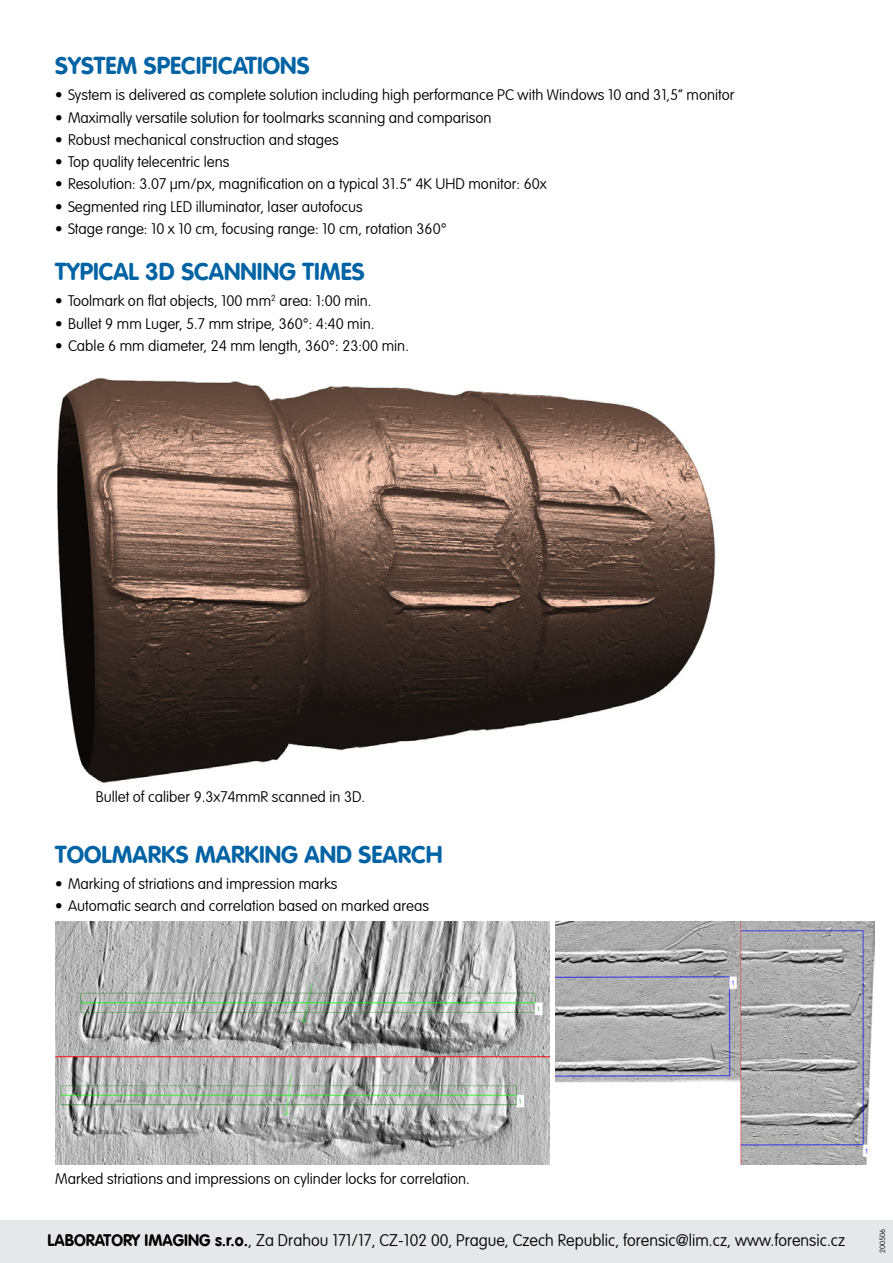
<style>
.page{position:relative;width:893px;height:1263px;background:#fff}
.page>*{position:absolute;margin:0;border:0;box-sizing:border-box;transform-origin:0 0}
.t1{font:700 24px "VAG Rounded LT Com";color:#0063a4}
.Paticka{font:100 16.5px "VAG Rounded LT Com";color:#000}
.t2{font:100 15px "VAG Rounded LT Com";color:#000}
.t3{font:100 7.5px "VAG Rounded LT Com";color:#000}
.s1{font-weight:700}
</style>
<div class="page">
<div style="left:0;top:1220px;width:893px;height:43px;background:#e6e7e8"></div>
<img style="left:55px;top:921px;width:494px;height:244px">
<img style="left:555px;top:921px;width:319px;height:244px">
<img style="left:57px;top:378px;width:659px;height:405px">
<p class="t1" style="left:55px;top:50px;width:256px">SYSTEM SPECIFICATIONS</p>
<p class="t2" style="left:55px;top:86px;width:681px">• System is delivered as complete solution including high performance PC with Windows 10 and 31,5’’ monitor</p>
<p class="t2" style="left:55px;top:109px;width:438px">• Maximally versatile solution for toolmarks scanning and comparison</p>
<p class="t2" style="left:55px;top:131px;width:285px">• Robust mechanical construction and stages</p>
<p class="t2" style="left:55px;top:153px;width:176px">• Top quality telecentric lens</p>
<p class="t2" style="left:55px;top:175px;width:493px">• Resolution: 3.07 µm/px, magnification on a typical 31.5” 4K UHD monitor: 60x</p>
<p class="t2" style="left:55px;top:198px;width:309px">• Segmented ring LED illuminator, laser autofocus</p>
<p class="t2" style="left:55px;top:220px;width:393px">• Stage range: 10 x 10 cm, focusing range: 10 cm, rotation 360°</p>
<p class="t1" style="left:55px;top:256px;width:311px">TYPICAL 3D SCANNING TIMES</p>
<p class="t2" style="left:55px;top:292px;width:318px">• Toolmark on flat objects, 100 mm<sup>2</sup> area: 1:00 min.</p>
<p class="t2" style="left:55px;top:315px;width:321px">• Bullet 9 mm Luger, 5.7 mm stripe, 360°: 4:40 min.</p>
<p class="t2" style="left:55px;top:337px;width:355px">• Cable 6 mm diameter, 24 mm length, 360°: 23:00 min.</p>
<p class="t2" style="left:96px;top:788px;width:271px">Bullet of caliber 9.3x74mmR scanned in 3D.</p>
<p class="t1" style="left:55px;top:839px;width:389px">TOOLMARKS MARKING AND SEARCH</p>
<p class="t2" style="left:55px;top:875px;width:284px">• Marking of striations and impression marks</p>
<p class="t2" style="left:55px;top:897px;width:375px">• Automatic search and correlation based on marked areas</p>
<p class="t2" style="left:55px;top:1170px;width:416px">Marked striations and impressions on cylinder locks for correlation.</p>
<p class="Paticka" style="left:48px;top:1231px;width:799px"><span class="s1">LABORATORY IMAGING s.r.o.</span>, Za Drahou 171/17, CZ-102 00, Prague, Czech Republic, forensic@lim.cz, www.forensic.cz</p>
<p class="t3" style="left:878px;top:1253px;width:26px;rotate:-90deg">200506</p>
</div>
